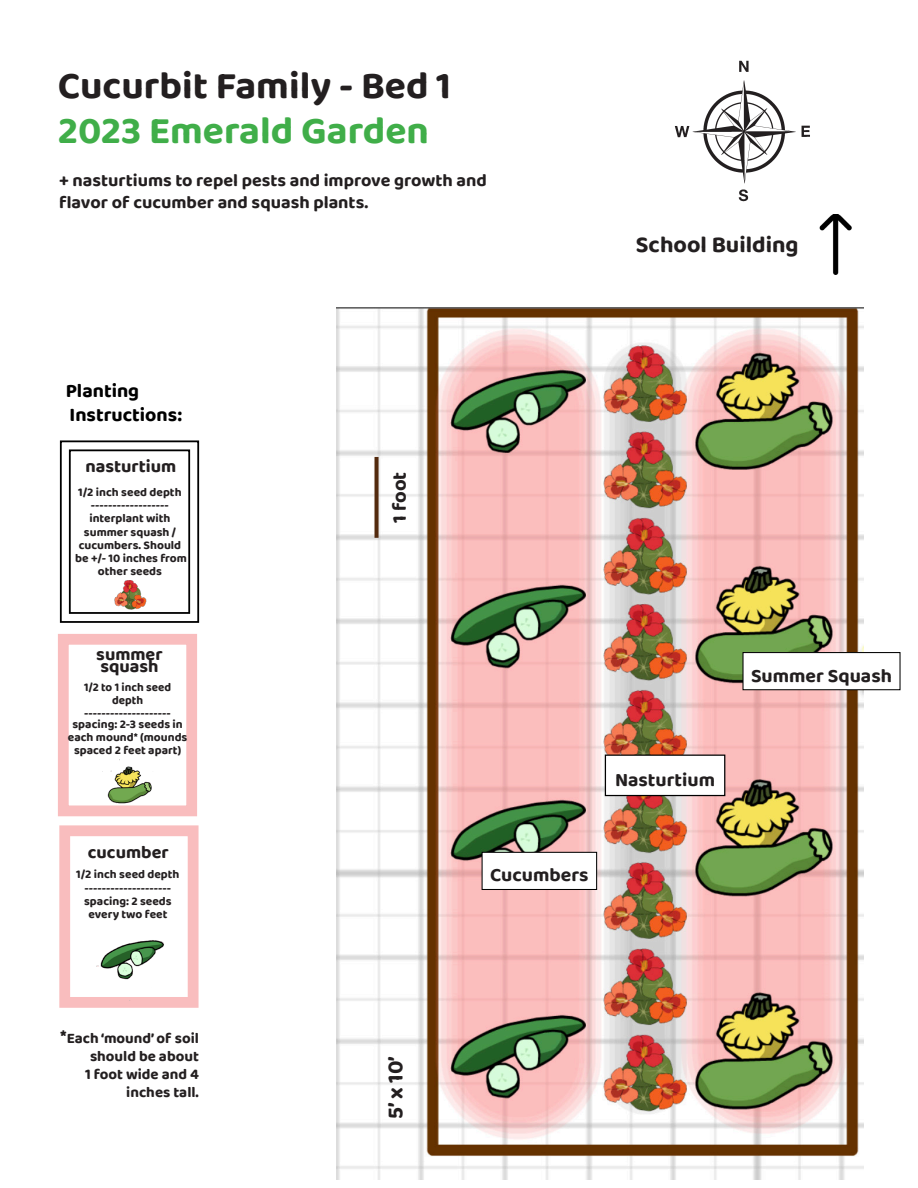
<style>
.page{position:relative;width:918px;height:1188px;background:#fff}
.page>*{position:absolute;margin:0;border:0;box-sizing:border-box;transform-origin:0 0}
.t1{font:39px/45px "Baloo 2";color:#231f20}
.t2{font:23.4px "Baloo 2";color:#231f20}
.t3{font:22.5px "Baloo 2";color:#231f20}
.t4{font:20.25px "Baloo 2";color:#231f20}
.t5{font:19.5px "Baloo 2";color:#231f20}
.t6{font:700 19.5px/23.4px "Baloo Tamma 2";color:#000}
.t7{font:18px/21.6px "Baloo 2";color:#231f20}
.t8{font:700 18px "Baloo Tamma 2";color:#231f20}
.t9{font:700 15px/18px "Baloo Tamma 2";color:#231f20;text-align:right}
.t10{font:700 12px/13.2px "Baloo Tamma 2";color:#231f20;text-align:center}
.s1{color:#40ae49}
.s2{font-size:19.5px}
</style>
<div class="page">
<img style="left:337px;top:307px;width:527px;height:873px">
<img style="left:674px;top:60px;width:136px;height:142px">
<div style="left:743px;top:653px;width:157px;height:37px;background:#fff"></div>
<div style="left:742px;top:652px;width:159px;height:38px;border:1px solid #000"></div>
<div style="left:482px;top:852px;width:115px;height:37px;background:#fff"></div>
<div style="left:482px;top:852px;width:115px;height:38px;border:1px solid #000"></div>
<img style="left:819px;top:215px;width:33px;height:60px">
<div style="left:605px;top:755px;width:120px;height:41px;background:#fff"></div>
<div style="left:605px;top:755px;width:120px;height:41px;border:1px solid #000"></div>
<svg style="left:375px;top:457px;width:4px;height:81px"></svg>
<div style="left:58px;top:634px;width:139px;height:182px;border:11px solid #f9bdbe"></div>
<svg style="left:59px;top:440px;width:141px;height:183px"></svg>
<div style="left:69px;top:449px;width:121px;height:165px;border:2px solid #000"></div>
<div style="left:59px;top:825px;width:140px;height:183px;border:11px solid #f9bdbe"></div>
<img style="left:102px;top:759px;width:53px;height:53px">
<img style="left:111px;top:576px;width:37px;height:36px">
<img style="left:97px;top:940px;width:76px;height:61px">
<p class="t1" style="left:58px;top:64px;width:395px">Cucurbit Family - Bed 1<br><span class="s1">2023 Emerald Garden</span></p>
<p class="t7" style="left:59px;top:170px;width:429px">+ nasturtiums to repel pests and improve growth and flavor of cucumber and squash plants.</p>
<p class="t2" style="left:636px;top:229px;width:164px">School Building</p>
<p class="t6" style="left:66px;top:379px;width:118px">Planting<br>Instructions:</p>
<p class="t8" style="left:85px;top:455px;width:92px">nasturtium</p>
<p class="t10" style="left:75px;top:485px;width:113px">1/2 inch seed depth ------------------ interplant with summer squash / cucumbers. Should be +/- 10 inches from other seeds</p>
<p class="t8" style="left:96px;top:643px;width:68px">summer</p>
<p class="t8" style="left:100px;top:655px;width:60px">squash</p>
<p class="t10" style="left:84px;top:680px;width:89px">1/2 to 1 inch seed depth --------------------</p>
<p class="t10" style="left:68px;top:717px;width:121px">spacing: 2-3 seeds in each mound* (mounds spaced 2 feet apart)</p>
<p class="t8" style="left:88px;top:841px;width:82px">cucumber</p>
<p class="t10" style="left:76px;top:868px;width:105px">1/2 inch seed depth -------------------- spacing: 2 seeds every two feet</p>
<p class="t9" style="left:60px;top:1029px;width:140px"><span class="s2">*</span>Each ‘mound’ of soil should be about<br>1 foot wide and 4 inches tall.</p>
<p class="t4" style="left:385px;top:523px;width:53px;rotate:-90deg">1 foot</p>
<p class="t3" style="left:379px;top:1119px;width:64px;rotate:-90deg">5’ x 10’</p>
<p class="t5" style="left:615px;top:766px;width:102px">Nasturtium</p>
<p class="t5" style="left:490px;top:862px;width:100px">Cucumbers</p>
<p class="t5" style="left:751px;top:662px;width:142px">Summer Squash</p>
</div>
